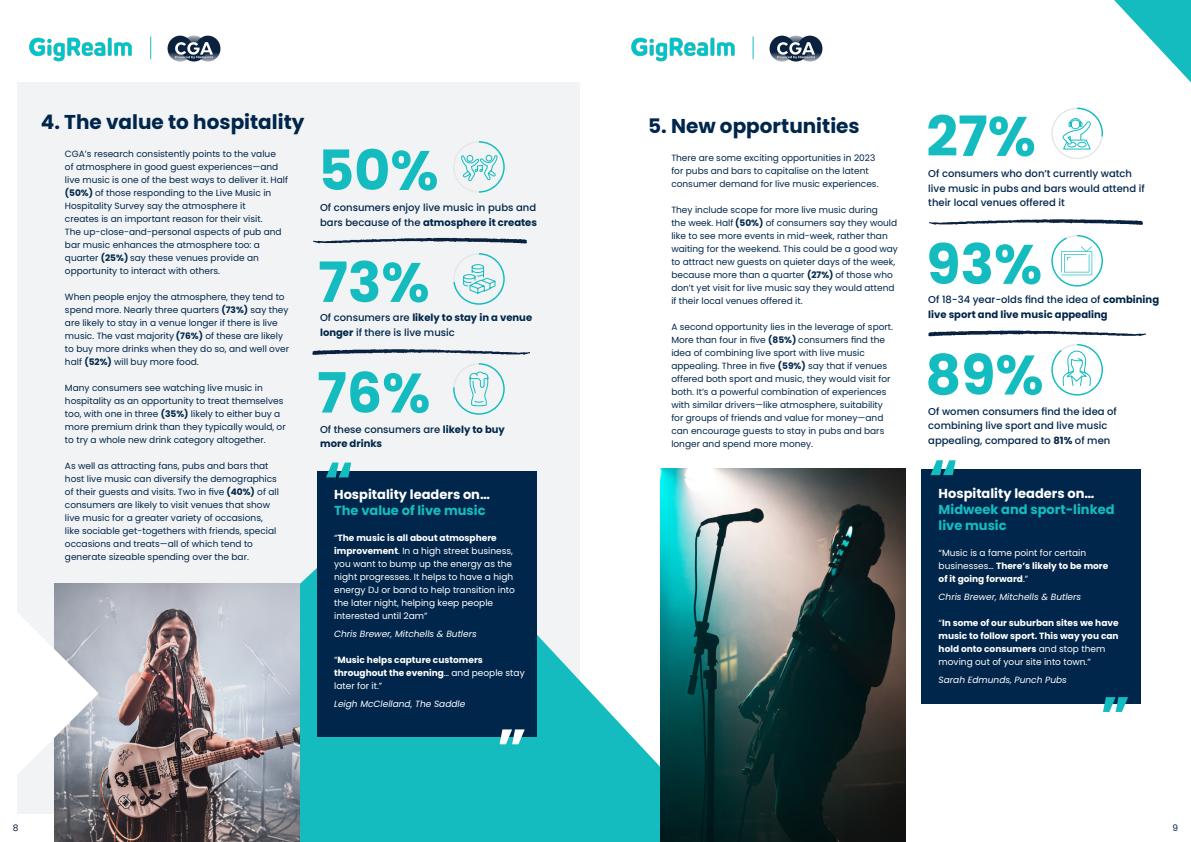
<style>
.page{position:relative;width:1191px;height:842px;background:#fff}
.page>*{position:absolute;margin:0;border:0;box-sizing:border-box;transform-origin:0 0}
.t1{font:700 55.4px "Poppins";color:#14bcc0}
.t2{font:700 20px "Poppins";color:#00264b}
.t3{font:700 13px/16px "Poppins";color:#14bcc0}
.t4{font:700 13px "Poppins";color:#fff}
.t5{font:500 10px/14.3px "Poppins";color:#00264b}
.t6{font:700 10px "Poppins";color:#00264b}
.t7{font:9px/13px "Poppins";color:#00264b}
.t8{font:9px/13px "Poppins";color:#fff}
.t9{font:700 9px/13px "Poppins";color:#fff;text-align:justify}
.t10{font:italic 9px "Poppins";color:#fff}
.t11{font:9px "Poppins";color:#09213e}
.s1{font-weight:700}
.s2{font-weight:500}
.s3{font-weight:400}
</style>
<div class="page">
<img style="left:631px;top:37px;width:104px;height:25px">
<img style="left:769px;top:35px;width:54px;height:27px">
<svg style="left:752px;top:37px;width:1px;height:22px"></svg>
<img style="left:29px;top:37px;width:103px;height:25px">
<img style="left:167px;top:35px;width:54px;height:27px">
<svg style="left:150px;top:37px;width:1px;height:22px"></svg>
<div style="left:17px;top:82px;width:563px;height:732px;background:#f2f3f4"></div>
<svg style="left:300px;top:489px;width:361px;height:353px;fill:#14bcc0"></svg>
<div style="left:317px;top:471px;width:220px;height:266px;background:#00264b"></div>
<svg style="left:326px;top:463px;width:25px;height:14px"></svg>
<svg style="left:499px;top:729px;width:26px;height:15px"></svg>
<div style="left:921px;top:469px;width:220px;height:234px;background:#00264b"></div>
<svg style="left:930px;top:460px;width:25px;height:15px"></svg>
<svg style="left:1103px;top:697px;width:25px;height:15px"></svg>
<img style="left:55px;top:583px;width:245px;height:259px">
<img style="left:661px;top:468px;width:245px;height:374px">
<svg style="left:453px;top:141px;width:52px;height:52px"></svg>
<svg style="left:1051px;top:108px;width:52px;height:51px"></svg>
<svg style="left:1051px;top:235px;width:52px;height:52px"></svg>
<svg style="left:1051px;top:344px;width:52px;height:52px"></svg>
<svg style="left:313px;top:238px;width:214px;height:6px"></svg>
<svg style="left:929px;top:219px;width:214px;height:6px"></svg>
<svg style="left:312px;top:349px;width:218px;height:6px"></svg>
<svg style="left:928px;top:330px;width:218px;height:6px"></svg>
<svg style="left:1114px;top:0;width:77px;height:82px"></svg>
<svg style="left:17px;top:595px;width:82px;height:247px"></svg>
<svg style="left:453px;top:253px;width:52px;height:52px"></svg>
<svg style="left:453px;top:363px;width:52px;height:52px"></svg>
<p class="t2" style="left:41px;top:110px;width:265px">4. The value to hospitality</p>
<p class="t7" style="left:65px;top:147px;width:225px">CGA’s research consistently points to the value<br>of atmosphere in good guest experiences—and live music is one of the best ways to deliver it. Half <span class="s1">(50%)</span> of those responding to the Live Music in</p>
<p class="t7" style="left:65px;top:199px;width:182px">Hospitality Survey say the atmosphere it</p>
<p class="t7" style="left:65px;top:212px;width:199px">creates is an important reason for their visit.</p>
<p class="t7" style="left:65px;top:225px;width:218px">The up-close-and-personal aspects of pub and</p>
<p class="t7" style="left:65px;top:238px;width:196px">bar music enhances the atmosphere too: a</p>
<p class="t7" style="left:65px;top:251px;width:195px">quarter <span class="s1">(25%)</span> say these venues provide an</p>
<p class="t7" style="left:65px;top:264px;width:157px">opportunity to interact with others.</p>
<p class="t7" style="left:65px;top:290px;width:226px">When people enjoy the atmosphere, they tend to spend more. Nearly three quarters <span class="s1">(73%)</span> say they are likely to stay in a venue longer if there is live music. The vast majority <span class="s1">(76%)</span> of these are likely to buy more drinks when they do so, and well over half <span class="s1">(52%)</span> will buy more food.</p>
<p class="t7" style="left:65px;top:381px;width:199px">Many consumers see watching live music in</p>
<p class="t7" style="left:65px;top:394px;width:222px">hospitality as an opportunity to treat themselves too, with one in three <span class="s1">(35%)</span> likely to either buy a more premium drink than they typically would, or to try a whole new drink category altogether.</p>
<p class="t7" style="left:65px;top:459px;width:205px">As well as attracting fans, pubs and bars that</p>
<p class="t7" style="left:65px;top:472px;width:213px">host live music can diversify the demographics</p>
<p class="t7" style="left:65px;top:485px;width:215px">of their guests and visits. Two in five <span class="s1">(40%)</span> of all</p>
<p class="t7" style="left:65px;top:498px;width:207px">consumers are likely to visit venues that show</p>
<p class="t7" style="left:65px;top:511px;width:199px">live music for a greater variety of occasions,</p>
<p class="t7" style="left:65px;top:524px;width:213px">like sociable get-togethers with friends, special</p>
<p class="t7" style="left:65px;top:537px;width:190px">occasions and treats—all of which tend to</p>
<p class="t7" style="left:65px;top:550px;width:185px">generate sizeable spending over the bar.</p>
<p class="t1" style="left:318px;top:138px;width:122px">50%</p>
<p class="t5" style="left:320px;top:201px;width:218px">Of consumers enjoy live music in pubs and bars because of the <span class="s1">atmosphere it creates</span></p>
<p class="t1" style="left:318px;top:250px;width:113px">73%</p>
<p class="t6" style="left:320px;top:312px;width:214px"><span class="s2">Of consumers are</span> likely to stay in a venue</p>
<p class="t5" style="left:320px;top:325px;width:136px"><span class="s1">longer</span> if there is live music</p>
<p class="t1" style="left:317px;top:361px;width:115px">76%</p>
<p class="t5" style="left:320px;top:422px;width:186px">Of these consumers are <span class="s1">likely to buy</span></p>
<p class="t6" style="left:320px;top:438px;width:64px">more drinks</p>
<p class="t4" style="left:334px;top:487px;width:157px">Hospitality leaders on…</p>
<p class="t3" style="left:334px;top:503px;width:153px">The value of live music</p>
<p class="t9" style="left:334px;top:532px;width:164px"><span class="s3">“</span>The music is all about atmosphere</p>
<p class="t8" style="left:334px;top:545px;width:182px"><span class="s1">improvement</span>. In a high street business, you want to bump up the energy as the night progresses. It helps to have a high energy DJ or band to help transition into the later night, helping keep people</p>
<p class="t8" style="left:334px;top:610px;width:95px">interested until 2am”</p>
<p class="t10" style="left:334px;top:629px;width:144px">Chris Brewer, Mitchells &amp; Butlers</p>
<p class="t9" style="left:334px;top:654px;width:150px"><span class="s3">“</span>Music helps capture customers</p>
<p class="t8" style="left:334px;top:667px;width:192px"><span class="s1">throughout the evening</span>… and people stay later for it.”</p>
<p class="t10" style="left:334px;top:699px;width:133px">Leigh McClelland, The Saddle</p>
<p class="t2" style="left:648px;top:115px;width:213px">5. New opportunities</p>
<p class="t7" style="left:671px;top:152px;width:205px">There are some exciting opportunities in 2023</p>
<p class="t7" style="left:671px;top:165px;width:199px">for pubs and bars to capitalise on the latent</p>
<p class="t7" style="left:671px;top:178px;width:209px">consumer demand for live music experiences.</p>
<p class="t7" style="left:671px;top:204px;width:208px">They include scope for more live music during</p>
<p class="t7" style="left:671px;top:217px;width:228px">the week. Half <span class="s1">(50%)</span> of consumers say they would like to see more events in mid-week, rather than waiting for the weekend. This could be a good way to attract new guests on quieter days of the week, because more than a quarter <span class="s1">(27%)</span> of those who don’t yet visit for live music say they would attend</p>
<p class="t7" style="left:671px;top:295px;width:133px">if their local venues offered it.</p>
<p class="t7" style="left:671px;top:321px;width:223px">A second opportunity lies in the leverage of sport.<br>More than four in five <span class="s1">(85%)</span> consumers find the idea of combining live sport with live music</p>
<p class="t7" style="left:671px;top:360px;width:221px">appealing. Three in five <span class="s1">(59%)</span> say that if venues offered both sport and music, they would visit for both. It’s a powerful combination of experiences with similar drivers—like atmosphere, suitability</p>
<p class="t7" style="left:671px;top:412px;width:214px;text-align:justify">for groups of friends and value for money—and can encourage guests to stay in pubs and bars longer and spend more money.</p>
<p class="t1" style="left:926px;top:104px;width:111px">27%</p>
<p class="t5" style="left:928px;top:167px;width:218px">Of consumers who don’t currently watch live music in pubs and bars would attend if their local venues offered it</p>
<p class="t1" style="left:926px;top:232px;width:117px">93%</p>
<p class="t5" style="left:928px;top:293px;width:232px">Of 18-34 year-olds find the idea of <span class="s1">combining</span></p>
<p class="t6" style="left:928px;top:308px;width:181px">live sport and live music appealing</p>
<p class="t1" style="left:925px;top:343px;width:120px">89%</p>
<p class="t5" style="left:928px;top:404px;width:190px">Of women consumers find the idea of combining live sport and live music</p>
<p class="t5" style="left:928px;top:433px;width:183px">appealing, compared to <span class="s1">81%</span> of men</p>
<p class="t4" style="left:938px;top:486px;width:157px">Hospitality leaders on…</p>
<p class="t3" style="left:938px;top:501px;width:177px">Midweek and sport-linked live music</p>
<p class="t8" style="left:938px;top:546px;width:149px">“Music is a fame point for certain</p>
<p class="t9" style="left:938px;top:559px;width:171px"><span class="s3">businesses…</span> There’s likely to be more</p>
<p class="t9" style="left:938px;top:572px;width:91px">of it going forward<span class="s3">.”</span></p>
<p class="t10" style="left:938px;top:592px;width:144px">Chris Brewer, Mitchells &amp; Butlers</p>
<p class="t9" style="left:938px;top:616px;width:181px"><span class="s3">“</span>In some of our suburban sites we have music to follow sport. This way you can hold onto consumers <span class="s3">and stop them</span></p>
<p class="t8" style="left:938px;top:655px;width:154px">moving out of your site into town.”</p>
<p class="t10" style="left:938px;top:675px;width:130px">Sarah Edmunds, Punch Pubs</p>
<p class="t11" style="left:13px;top:822px;width:7px">8</p>
<p class="t11" style="left:1172px;top:822px;width:7px">9</p>
</div>
